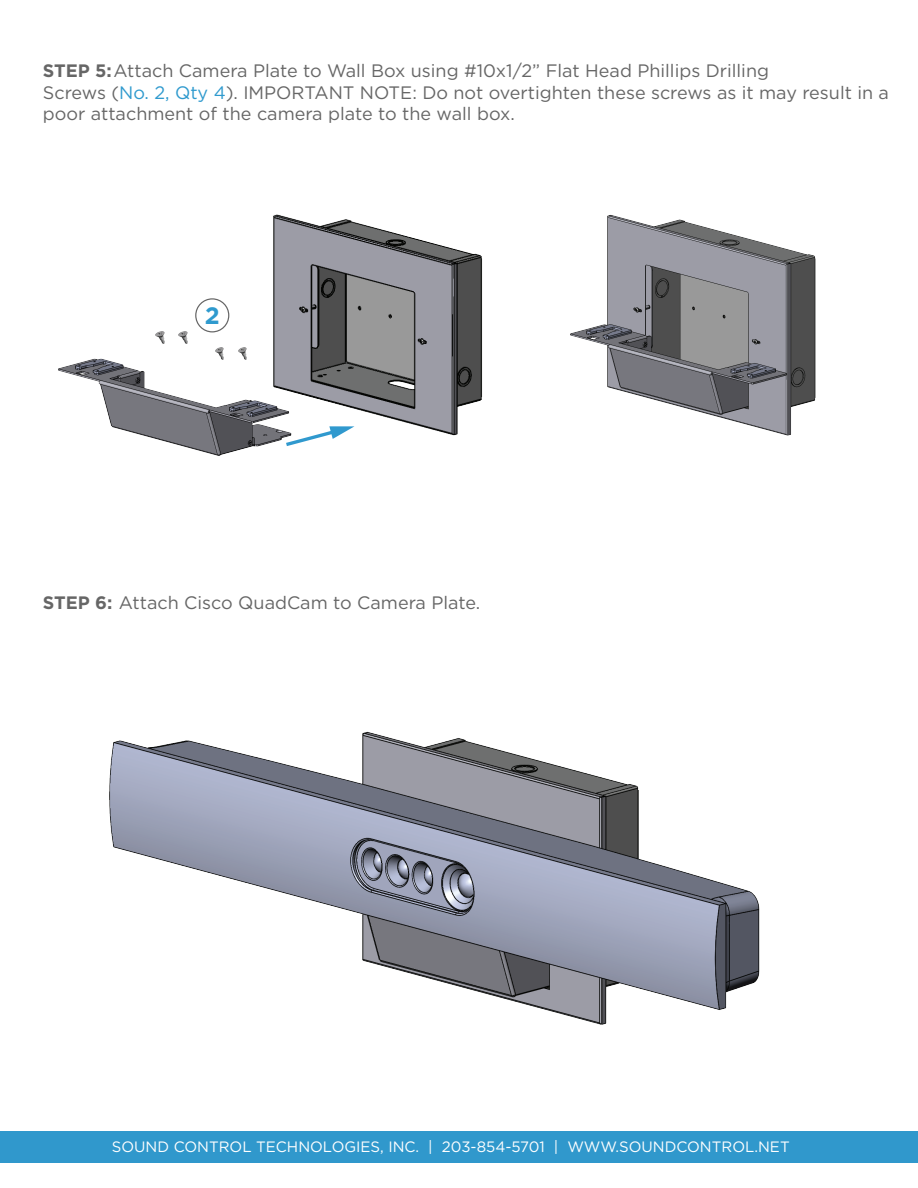
<style>
.page{position:relative;width:918px;height:1188px;background:#fff}
.page>*{position:absolute;margin:0;border:0;box-sizing:border-box;transform-origin:0 0}
.t1{font:700 24px "Gotham";color:#2f9ace}
.t2{font:18px/21.6px "Gotham HTF";color:#666}
.t3{font:15px "Gotham HTF";color:#fff}
.s1{font-family:"Gotham";font-weight:700}
.s2{color:#2f9ace}
</style>
<div class="page">
<div style="left:0;top:1131px;width:918px;height:32px;background:#3098cc"></div>
<img style="left:58px;top:358px;width:219px;height:98px">
<img style="left:109px;top:731px;width:651px;height:294px">
<svg style="left:156px;top:332px;width:8px;height:12px"></svg>
<svg style="left:179px;top:332px;width:8px;height:12px"></svg>
<svg style="left:216px;top:348px;width:8px;height:12px"></svg>
<svg style="left:239px;top:348px;width:8px;height:12px"></svg>
<img style="left:570px;top:215px;width:246px;height:221px">
<img style="left:266px;top:214px;width:217px;height:227px">
<div style="left:195px;top:298px;width:34px;height:34px;border:1px solid #666;border-radius:50%"></div>
<svg style="left:282px;top:426px;width:72px;height:20px"></svg>
<p class="t2" style="left:43px;top:60px;width:728px"><span class="s1">STEP 5:</span>Attach Camera Plate to Wall Box using #10x1/2” Flat Head Phillips Drilling</p>
<p class="t2" style="left:43px;top:81px;width:848px">Screws (<span class="s2">No. 2, Qty 4</span>). IMPORTANT NOTE: Do not overtighten these screws as it may result in a poor attachment of the camera plate to the wall box.</p>
<h1 class="t1" style="left:205px;top:302px;width:16px">2</h1>
<p class="t2" style="left:43px;top:592px;width:439px"><span class="s1">STEP 6:</span> Attach Cisco QuadCam to Camera Plate.</p>
<p class="t3" style="left:112px;top:1139px;width:679px">SOUND CONTROL TECHNOLOGIES, INC. | 203-854-5701 | WWW.SOUNDCONTROL.NET</p>
</div>
